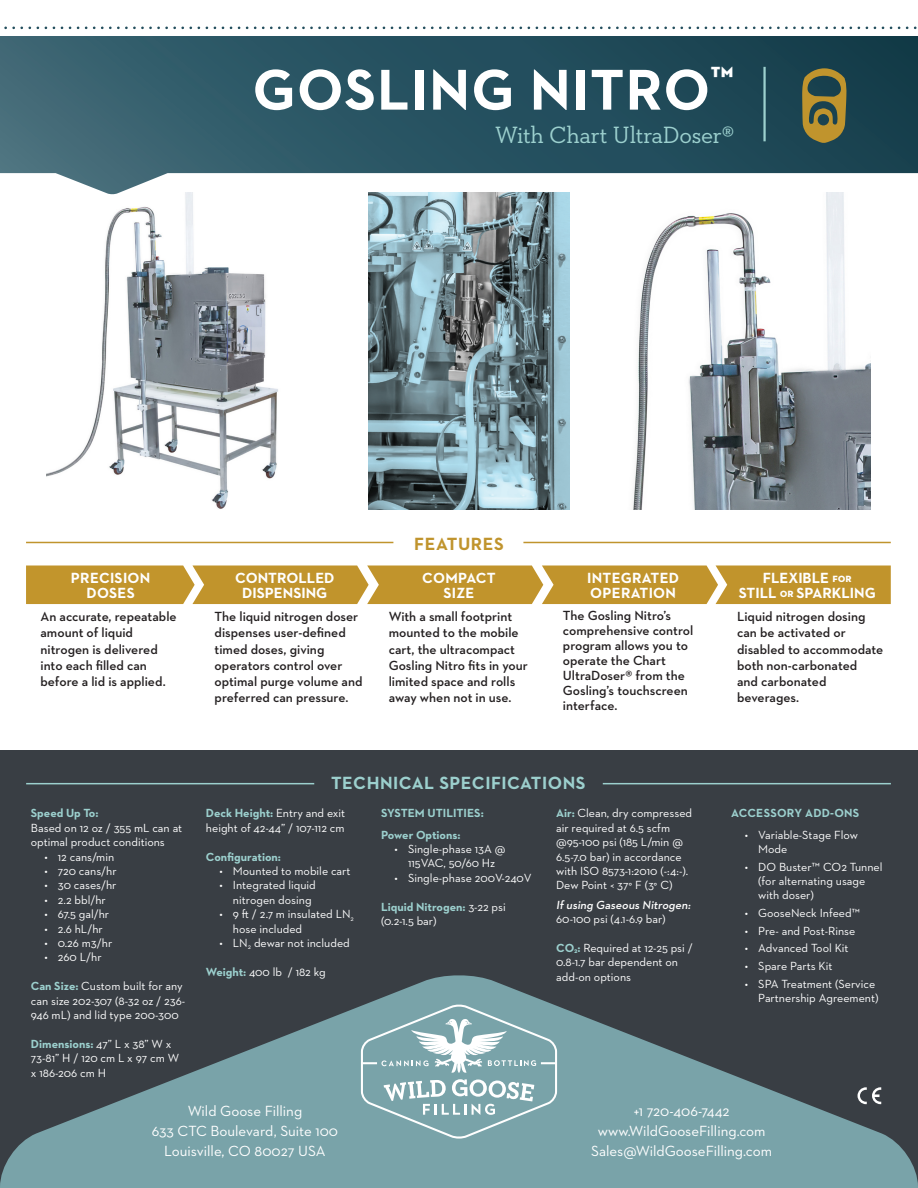
<style>
.page{position:relative;width:918px;height:1188px;background:#fff}
.page>*{position:absolute;margin:0;border:0;box-sizing:border-box;transform-origin:0 0}
.t1{font:700 58.5px "Neutraface 2 Text";letter-spacing:.02em;color:#fff}
.t2{font:24px "Neutraface Slab Text";letter-spacing:-.01em;color:#9cd0ce}
.t3{font:700 18px "Neutraface 2 Text";letter-spacing:.03em;color:#9cd0ce}
.t4{font:700 18px "Neutraface 2 Text";letter-spacing:.03em;color:#c0942d}
.t5{font:15px "Neutraface 2 Text";color:#fff}
.t6{font:700 15px/15px "Neutraface 2 Text";color:#fff;text-align:center}
.t7{font:700 15px/15px "Neutraface 2 Text";letter-spacing:.02em;color:#fff;text-align:center}
.t8{font:600 13.5px/16.2px "Neutraface 2 Text";color:#231f20}
.t9{font:12px/14.4px "Neutraface 2 Text";color:#fff}
.t10{font:700 12px "Neutraface 2 Text";color:#9cd0ce}
.t11{font:600 12px/14.4px "Neutraface 2 Text";color:#fff}
.t12{font:700 12px "Neutraface 2 Text";letter-spacing:.02em;color:#9cd0ce}
.s1{font-weight:700;color:#9cd0ce}
.s2{font-weight:400}
.s3{font-size:12px}
</style>
<div class="page">
<div style="left:0;top:751px;width:918px;height:437px;background:#393e44"></div>
<svg style="left:0;top:975px;width:918px;height:213px;fill:#79a3a9"></svg>
<svg style="left:361px;top:1004px;width:196px;height:135px;background:#8fb2b7"></svg>
<img style="left:46px;top:195px;width:232px;height:314px">
<img style="left:369px;top:195px;width:201px;height:315px">
<img style="left:633px;top:195px;width:237px;height:315px">
<svg style="left:0;top:36px;width:918px;height:159px;background:#456976"></svg>
<svg style="left:4px;top:27px;width:913px;height:2px"></svg>
<div style="left:26px;top:566px;width:865px;height:38px;background:#c1942c"></div>
<svg style="left:802px;top:68px;width:45px;height:75px;background:#756f3b"></svg>
<svg style="left:858px;top:1087px;width:23px;height:17px"></svg>
<hr style="left:763px;top:67px;width:3px;height:74px;background:#9cd0ce">
<hr style="left:26px;top:542px;width:367px;height:1px;background:#c0942d">
<hr style="left:523px;top:542px;width:368px;height:1px;background:#c0942d">
<hr style="left:26px;top:783px;width:288px;height:1px;background:#9cd0ce">
<hr style="left:603px;top:783px;width:288px;height:1px;background:#9cd0ce">
<p class="t1" style="left:252px;top:52px;width:483px">GOSLING NITRO<sup>™</sup></p>
<p class="t2" style="left:495px;top:120px;width:241px">With Chart UltraDoser®</p>
<p class="t7" style="left:71px;top:571px;width:81px">PRECISION<br>DOSES</p>
<p class="t8" style="left:40px;top:608px;width:138px">An accurate, repeatable amount of liquid nitrogen is delivered into each filled can before a lid is applied.</p>
<p class="t6" style="left:235px;top:571px;width:101px">CONTROLLED<br>DISPENSING</p>
<p class="t8" style="left:215px;top:608px;width:149px">The liquid nitrogen doser dispenses user-defined timed doses, giving operators control over optimal purge volume and preferred can pressure.</p>
<p class="t4" style="left:414px;top:532px;width:91px">FEATURES</p>
<p class="t7" style="left:422px;top:571px;width:75px">COMPACT<br>SIZE</p>
<p class="t8" style="left:389px;top:608px;width:141px">With a small footprint mounted to the mobile cart, the ultracompact<br>Gosling Nitro fits in your limited space and rolls away when not in use.</p>
<p class="t7" style="left:587px;top:571px;width:94px;text-align:left">INTEGRATED<br>OPERATION</p>
<p class="t8" style="left:563px;top:608px;width:132px;line-height:15px">The Gosling Nitro’s comprehensive control program allows you to operate the Chart<br>UltraDoser® from the<br>Gosling’s touchscreen interface.</p>
<p class="t10" style="left:31px;top:806px;width:69px">Speed Up To:</p>
<p class="t9" style="left:31px;top:820px;width:153px">Based on 12 oz / 355 mL can at optimal product conditions</p>
<p class="t9" style="left:44px;top:849px;width:71px">• 12 cans/min</p>
<p class="t9" style="left:44px;top:864px;width:74px">• 720 cans/hr</p>
<p class="t9" style="left:44px;top:878px;width:74px">• 30 cases/hr</p>
<p class="t9" style="left:44px;top:892px;width:63px">• 2.2 bbl/hr</p>
<p class="t9" style="left:44px;top:907px;width:66px">• 67.5 gal/hr</p>
<p class="t9" style="left:44px;top:921px;width:60px">• 2.6 hL/hr</p>
<p class="t9" style="left:44px;top:936px;width:69px">• 0.26 m3/hr</p>
<p class="t9" style="left:44px;top:950px;width:59px">• 260 L/hr</p>
<p class="t9" style="left:31px;top:979px;width:156px"><span class="s1">Can Size:</span> Custom built for any can size 202-307 (8-32 oz / 236-<br>946 mL) and lid type 200-300</p>
<p class="t9" style="left:31px;top:1036px;width:150px"><span class="s1">Dimensions:</span> 47” L x 38” W x<br>73-81” H / 120 cm L x 97 cm W x 186-206 cm H</p>
<p class="t3" style="left:331px;top:772px;width:256px">TECHNICAL SPECIFICATIONS</p>
<p class="t9" style="left:206px;top:806px;width:141px"><span class="s1">Deck Height:</span> Entry and exit height of 42-44” / 107-112 cm</p>
<p class="t10" style="left:206px;top:849px;width:77px">Configuration:</p>
<p class="t9" style="left:219px;top:864px;width:133px">• Mounted to mobile cart</p>
<p class="t9" style="left:233px;top:878px;width:84px;text-indent:-14px">• Integrated liquid nitrogen dosing</p>
<p class="t9" style="left:233px;top:907px;width:122px;text-indent:-14px">• 9 ft / 2.7 m insulated LN<sub>2 </sub>hose included</p>
<p class="t9" style="left:219px;top:936px;width:132px">• LN<sub>2</sub> dewar not included</p>
<p class="t9" style="left:206px;top:964px;width:121px"><span class="s1">Weight:</span> 400 lb / 182 kg</p>
<p class="t10" style="left:381px;top:806px;width:104px">SYSTEM UTILITIES:</p>
<p class="t10" style="left:381px;top:827px;width:81px">Power Options:</p>
<p class="t9" style="left:395px;top:841px;width:112px;text-align:center">• Single-phase 13A @<br>115VAC, 50/60 Hz</p>
<p class="t9" style="left:395px;top:870px;width:139px">• Single-phase 200V-240V</p>
<p class="t9" style="left:381px;top:899px;width:126px"><span class="s1">Liquid Nitrogen:</span> 3-22 psi (0.2-1.5 bar)</p>
<p class="t9" style="left:556px;top:806px;width:137px"><span class="s1">Air:</span> Clean, dry compressed air required at 6.5 scfm @95-100 psi (185 L/min @<br>6.5-7.0 bar) in accordance with ISO 8573-1:2010 (-:4:-).<br>Dew Point &lt; 37° F (3° C)</p>
<p class="t11" style="left:556px;top:897px;width:138px">If using Gaseous Nitrogen:<br><span class="s2">60-100 psi (4.1-6.9 bar)</span></p>
<p class="t9" style="left:556px;top:941px;width:138px"><span class="s1">CO</span><sub>2</sub><span class="s1">:</span> Required at 12-25 psi /<br>0.8-1.7 bar dependent on add-on options</p>
<p class="t6" style="left:739px;top:571px;width:139px">FLEXIBLE <span class="s3">for<br></span>STILL <span class="s3">or</span> SPARKLING</p>
<p class="t8" style="left:737px;top:608px;width:148px">Liquid nitrogen dosing can be activated or disabled to accommodate both non-carbonated<br>and carbonated beverages.</p>
<p class="t12" style="left:731px;top:806px;width:130px">ACCESSORY ADD-ONS</p>
<p class="t9" style="left:758px;top:827px;width:101px;text-indent:-14px">• Variable-Stage Flow<br>Mode</p>
<p class="t9" style="left:758px;top:859px;width:126px;text-indent:-14px">• DO Buster™ CO2 Tunnel (for alternating usage with doser)</p>
<p class="t9" style="left:745px;top:906px;width:117px">• GooseNeck Infeed™</p>
<p class="t9" style="left:745px;top:923px;width:112px">• Pre- and Post-Rinse</p>
<p class="t9" style="left:745px;top:941px;width:105px">• Advanced Tool Kit</p>
<p class="t9" style="left:745px;top:958px;width:89px">• Spare Parts Kit</p>
<p class="t9" style="left:745px;top:976px;width:135px;text-align:right">• SPA Treatment (Service<br>Partnership Agreement)</p>
<p class="t5" style="left:188px;top:1101px;width:116px">Wild Goose Filling</p>
<p class="t5" style="left:152px;top:1122px;width:188px">633 CTC Boulevard, Suite 100</p>
<p class="t5" style="left:164px;top:1142px;width:163px">Louisville, CO 80027 USA</p>
<p class="t5" style="left:634px;top:1101px;width:98px">+1 720-406-7442</p>
<p class="t5" style="left:598px;top:1122px;width:170px">www.WildGooseFilling.com</p>
<p class="t5" style="left:591px;top:1142px;width:183px">Sales@WildGooseFilling.com</p>
</div>
